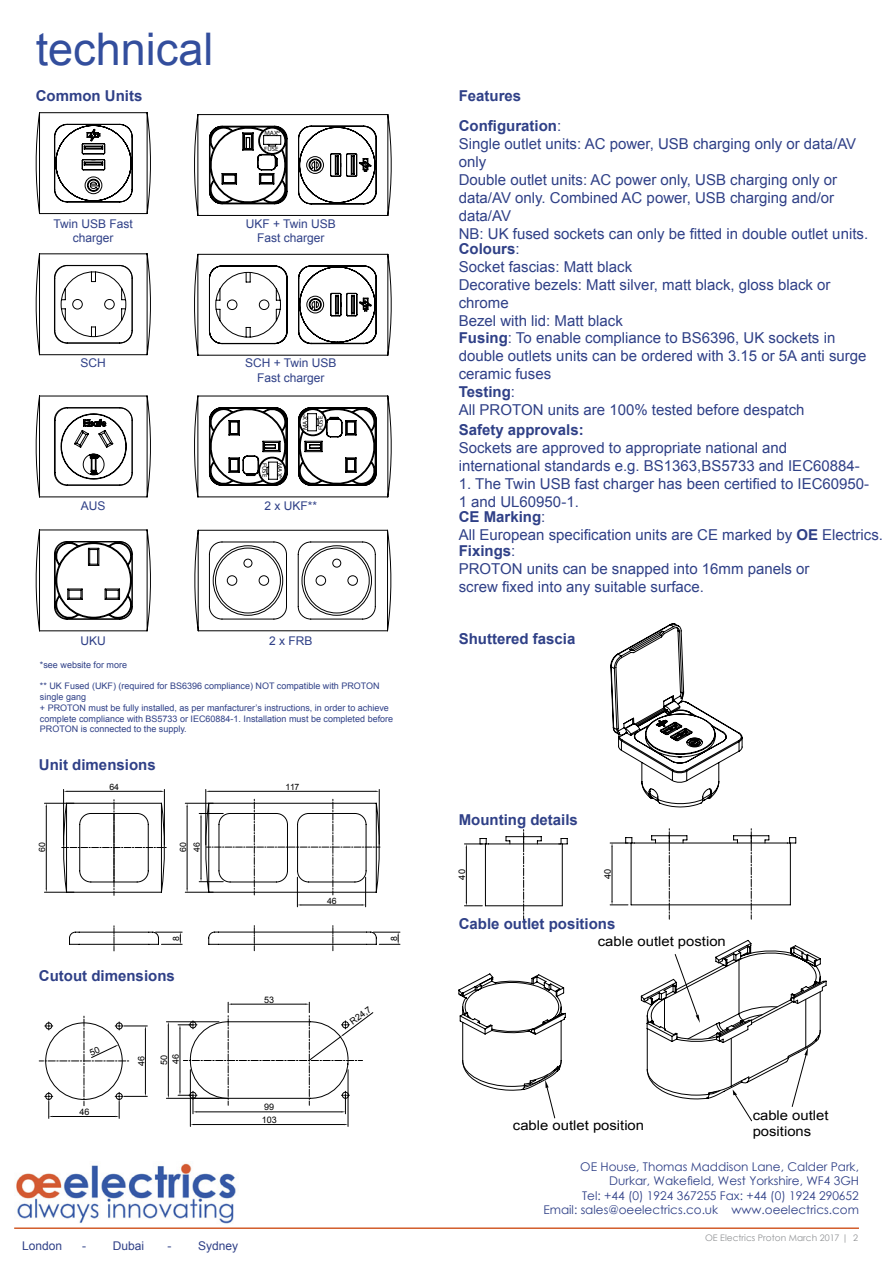
<style>
.page{position:relative;width:893px;height:1263px;background:#fff}
.page>*{position:absolute;margin:0;border:0;box-sizing:border-box;transform-origin:0 0}
.t1{font:45px "Arial";color:#334e9d}
.t2{font:15px/18px "Arial";color:#2f4087}
.t3{font:700 15px "Arial";color:#2f4087}
.t4{font:13.5px/16.2px "Arial";color:#000;scale:1.1 1}
.t5{font:12px/14.4px "Century Gothic";color:#2f4087;text-align:right}
.t6{font:12px/14.4px "Arial";color:#2f4087;text-align:center}
.t7{font:9.15px "Arial";color:#000}
.t8{font:9px/10.8px "Arial";color:#2f4087}
.t9{font:9px "Century Gothic";color:#929496}
.t10{font:9px "Arial";color:#000}
.t11{font:8.7px "Arial";color:#000}
.t12{font:6.15px "Myriad Pro";color:#000;scale:1.1 1}
.t13{font:3.15px "Myriad Pro";color:#000;scale:1.2 1}
.s1{font-weight:400}
.s2{font-weight:700}
</style>
<div class="page">
<img style="left:16px;top:1163px;width:220px;height:61px">
<hr style="left:14px;top:1227px;width:845px;height:2px;background:#d35d2b">
<svg style="left:458px;top:940px;width:368px;height:181px"></svg>
<hr style="left:631px;top:905px;width:159px;height:1px;background:#000">
<hr style="left:790px;top:843px;width:1px;height:62px;background:#000">
<hr style="left:631px;top:843px;width:1px;height:62px;background:#000">
<hr style="left:634px;top:843px;width:153px;height:1px;background:#000">
<svg style="left:787px;top:837px;width:9px;height:7px"></svg>
<svg style="left:651px;top:829px;width:37px;height:90px"></svg>
<svg style="left:733px;top:829px;width:37px;height:90px"></svg>
<hr style="left:485px;top:905px;width:77px;height:1px;background:#000">
<hr style="left:488px;top:844px;width:73px;height:1px;background:#000">
<svg style="left:506px;top:830px;width:36px;height:90px"></svg>
<hr style="left:562px;top:844px;width:1px;height:62px;background:#000">
<svg style="left:559px;top:838px;width:9px;height:7px"></svg>
<hr style="left:612px;top:847px;width:1px;height:54px;background:#000">
<svg style="left:610px;top:837px;width:24px;height:10px"></svg>
<svg style="left:610px;top:901px;width:18px;height:5px"></svg>
<svg style="left:464px;top:838px;width:24px;height:68px"></svg>
<hr style="left:190px;top:1070px;width:1px;height:56px;background:#000">
<hr style="left:348px;top:1070px;width:1px;height:56px;background:#000">
<hr style="left:44px;top:803px;width:30px;height:1px;background:#000">
<hr style="left:44px;top:892px;width:30px;height:1px;background:#000">
<hr style="left:46px;top:807px;width:1px;height:81px;background:#000">
<svg style="left:62px;top:789px;width:338px;height:162px"></svg>
<svg style="left:194px;top:396px;width:198px;height:101px"></svg>
<svg style="left:194px;top:530px;width:198px;height:101px"></svg>
<svg style="left:35px;top:253px;width:116px;height:102px"></svg>
<svg style="left:35px;top:396px;width:116px;height:101px"></svg>
<svg style="left:35px;top:529px;width:116px;height:102px"></svg>
<svg style="left:194px;top:254px;width:198px;height:102px"></svg>
<svg style="left:194px;top:114px;width:198px;height:102px"></svg>
<svg style="left:35px;top:112px;width:116px;height:102px"></svg>
<svg style="left:610px;top:623px;width:132px;height:184px"></svg>
<svg style="left:39px;top:1002px;width:334px;height:123px"></svg>
<p class="t1" style="left:36px;top:19px;width:179px">technical</p>
<p class="t3" style="left:36px;top:86px;width:108px">Common Units</p>
<p class="t3" style="left:459px;top:86px;width:64px">Features</p>
<p class="t3" style="left:459px;top:116px;width:104px">Configuration<span class="s1">:</span></p>
<p class="t2" style="left:459px;top:135px;width:399px">Single outlet units: AC power, USB charging only or data/AV only</p>
<p class="t2" style="left:459px;top:171px;width:380px">Double outlet units: AC power only, USB charging only or data/AV only. Combined AC power, USB charging and/or data/AV</p>
<p class="t2" style="left:459px;top:225px;width:411px">NB: UK fused sockets can only be fitted in double outlet units.</p>
<p class="t12" style="left:264px;top:129px;width:16px">MAX<sup>M</sup></p>
<p class="t12" style="left:264px;top:145px;width:15px">FUSE</p>
<p class="t6" style="left:54px;top:216px;width:81px">Twin USB Fast charger</p>
<p class="t6" style="left:246px;top:216px;width:92px">UKF + Twin USB<br>Fast charger</p>
<p class="t3" style="left:459px;top:239px;width:62px">Colours<span class="s1">:</span></p>
<p class="t2" style="left:459px;top:258px;width:175px">Socket fascias: Matt black</p>
<p class="t2" style="left:459px;top:276px;width:373px">Decorative bezels: Matt silver, matt black, gloss black or chrome</p>
<p class="t2" style="left:459px;top:312px;width:166px">Bezel with lid: Matt black</p>
<p class="t6" style="left:81px;top:356px;width:27px">SCH</p>
<p class="t6" style="left:245px;top:356px;width:93px">SCH + Twin USB<br>Fast charger</p>
<p class="t12" style="left:268px;top:463px;width:15px;rotate:90deg">FUSE</p>
<p class="t12" style="left:284px;top:463px;width:16px;rotate:90deg">MAX<sup>M</sup></p>
<p class="t13" style="left:302px;top:417px;width:4px;rotate:-90deg">M</p>
<p class="t12" style="left:301px;top:430px;width:14px;rotate:-90deg">MAX</p>
<p class="t12" style="left:317px;top:430px;width:15px;rotate:-90deg">FUSE</p>
<p class="t6" style="left:81px;top:499px;width:26px">AUS</p>
<p class="t6" style="left:265px;top:499px;width:54px">2 x UKF**</p>
<p class="t6" style="left:81px;top:634px;width:27px">UKU</p>
<p class="t6" style="left:269px;top:634px;width:45px">2 x FRB</p>
<p class="t8" style="left:40px;top:659px;width:89px">*see website for more</p>
<p class="t8" style="left:40px;top:681px;width:341px">** UK Fused (UKF) (required for BS6396 compliance) NOT compatible with PROTON single gang</p>
<p class="t8" style="left:40px;top:702px;width:355px">+ PROTON must be fully installed, as per manfacturer’s instructions, in order to achieve complete compliance with BS5733 or IEC60884-1. Installation must be completed before<br>PROTON is connected to the supply.</p>
<p class="t3" style="left:39px;top:755px;width:118px">Unit dimensions</p>
<p class="t11" style="left:109px;top:781px;width:11px">64</p>
<p class="t11" style="left:285px;top:782px;width:15px">117</p>
<p class="t11" style="left:191px;top:852px;width:11px;rotate:-90deg">46</p>
<p class="t11" style="left:37px;top:852px;width:11px;rotate:-90deg">60</p>
<p class="t11" style="left:177px;top:852px;width:11px;rotate:-90deg">60</p>
<p class="t11" style="left:327px;top:895px;width:11px">46</p>
<p class="t11" style="left:171px;top:940px;width:6px;rotate:-90deg">8</p>
<p class="t11" style="left:388px;top:940px;width:6px;rotate:-90deg">8</p>
<p class="t3" style="left:39px;top:966px;width:137px">Cutout dimensions</p>
<p class="t10" style="left:79px;top:1106px;width:12px">46</p>
<p class="t10" style="left:135px;top:1066px;width:12px;rotate:-90deg">46</p>
<p class="t10" style="left:170px;top:1064px;width:12px;rotate:-90deg">46</p>
<p class="t10" style="left:158px;top:1065px;width:12px;rotate:-90deg">50</p>
<p class="t10" style="left:264px;top:994px;width:12px">53</p>
<p class="t10" style="left:264px;top:1101px;width:12px">99</p>
<p class="t10" style="left:262px;top:1114px;width:17px">103</p>
<p class="t6" style="left:22px;top:1238px;width:42px">London</p>
<p class="t6" style="left:82px;top:1238px;width:64px">- Dubai</p>
<p class="t6" style="left:168px;top:1238px;width:72px">- Sydney</p>
<p class="t10" style="left:347px;top:1018px;width:26px;rotate:-37deg">R24,7</p>
<p class="t2" style="left:459px;top:329px;width:409px"><span class="s2">Fusing</span>: To enable compliance to BS6396, UK sockets in double outlets units can be ordered with 3.15 or 5A anti surge ceramic fuses</p>
<p class="t3" style="left:459px;top:382px;width:58px">Testing<span class="s1">:</span></p>
<p class="t2" style="left:459px;top:401px;width:347px">All PROTON units are 100% tested before despatch</p>
<p class="t3" style="left:459px;top:420px;width:127px">Safety approvals:</p>
<p class="t2" style="left:459px;top:439px;width:403px">Sockets are approved to appropriate national and international standards e.g. BS1363,BS5733 and IEC60884-</p>
<p class="t2" style="left:459px;top:475px;width:412px">1. The Twin USB fast charger has been certified to IEC60950-<br>1 and UL60950-1.</p>
<p class="t3" style="left:459px;top:507px;width:88px">CE Marking<span class="s1">:</span></p>
<p class="t2" style="left:459px;top:526px;width:426px">All European specification units are CE marked by <span class="s2">OE</span> Electrics.</p>
<p class="t3" style="left:459px;top:541px;width:58px">Fixings<span class="s1">:</span></p>
<p class="t2" style="left:459px;top:560px;width:352px">PROTON units can be snapped into 16mm panels or screw fixed into any suitable surface.</p>
<p class="t3" style="left:459px;top:629px;width:118px">Shuttered fascia</p>
<p class="t3" style="left:459px;top:810px;width:121px">Mounting details</p>
<p class="t7" style="left:456px;top:879px;width:12px;rotate:-90deg">40</p>
<p class="t7" style="left:602px;top:878px;width:12px;rotate:-90deg">40</p>
<p class="t3" style="left:459px;top:914px;width:158px">Cable outlet positions</p>
<p class="t4" style="left:598px;top:933px;width:118px">cable outlet postion</p>
<p class="t4" style="left:513px;top:1117px;width:121px">cable outlet position</p>
<p class="t4" style="left:753px;top:1107px;width:71px">cable outlet positions</p>
<p class="t5" style="left:543px;top:1159px;width:317px">OE House, Thomas Maddison Lane, Calder Park, Durkar, Wakefield, West Yorkshire, WF4 3GH<br>Tel: +44 (0) 1924 367255 Fax: +44 (0) 1924 290652<br>Email: sales@oeelectrics.co.uk www.oeelectrics.com</p>
<p class="t9" style="left:705px;top:1231px;width:155px">OE Electrics Proton March 2017 | 2</p>
</div>
